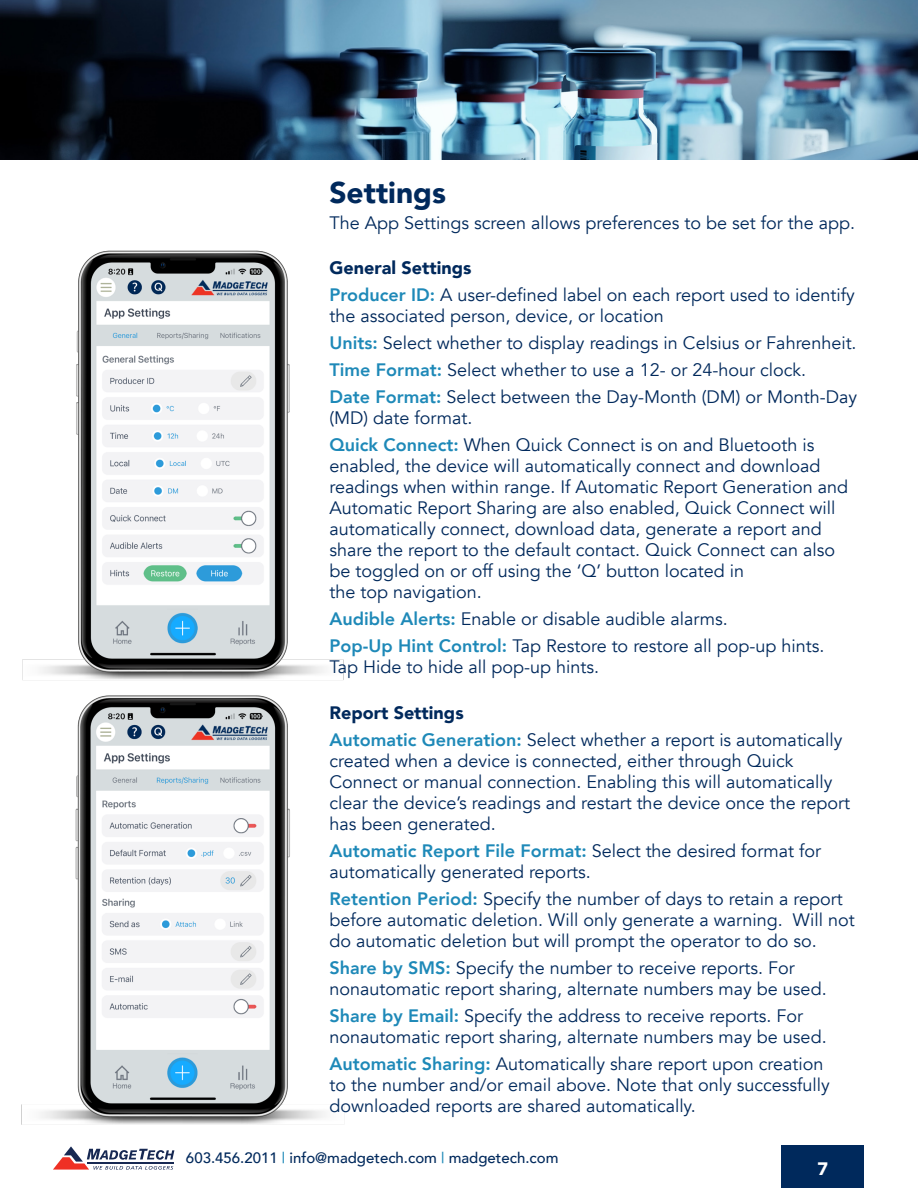
<style>
.page{position:relative;width:918px;height:1188px;background:#fff}
.page>*{position:absolute;margin:0;border:0;box-sizing:border-box;transform-origin:0 0}
.t1{font:900 30px "Avenir";color:#00295c}
.t2{font:18px/21px "Avenir";color:#00295c}
.t3{font:900 18px "Avenir";color:#00295c}
.t4{font:900 18px "Avenir";color:#fff}
.t5{font:500 15px "Avenir";color:#00295c}
.s1{font-weight:800;color:#1e89b8}
.s2{color:#1e89b8}
</style>
<div class="page">
<div style="left:782px;top:1145px;width:82px;height:43px;background:#00295c"></div>
<svg style="left:53px;top:1151px;width:121px;height:19px"></svg>
<hr style="left:87px;top:1162px;width:87px;height:1px;background:#172953">
<img style="left:0;top:0;width:918px;height:160px">
<img style="left:22px;top:250px;width:322px;height:419px">
<img style="left:21px;top:669px;width:323px;height:482px">
<p class="t1" style="left:329px;top:167px;width:118px">Settings</p>
<p class="t2" style="left:329px;top:212px;width:527px">The App Settings screen allows preferences to be set for the app.</p>
<p class="t3" style="left:329px;top:252px;width:144px">General Settings</p>
<p class="t2" style="left:329px;top:284px;width:527px"><span class="s1">Producer ID:</span> A user-defined label on each report used to identify the associated person, device, or location</p>
<p class="t2" style="left:329px;top:332px;width:529px"><span class="s1">Units:</span> Select whether to display readings in Celsius or Fahrenheit.</p>
<p class="t2" style="left:329px;top:359px;width:478px"><span class="s1">Time Format:</span> Select whether to use a 12- or 24-hour clock.</p>
<p class="t2" style="left:329px;top:386px;width:529px"><span class="s1">Date Format:</span> Select between the Day-Month (DM) or Month-Day (MD) date format.</p>
<p class="t2" style="left:329px;top:434px;width:520px"><span class="s1">Quick Connect:</span> When Quick Connect is on and Bluetooth is enabled, the device will automatically connect and download readings when within range. If Automatic Report Generation and Automatic Report Sharing are also enabled, Quick Connect will automatically connect, download data, generate a report and share the report to the default contact. Quick Connect can also</p>
<p class="t2" style="left:329px;top:560px;width:416px">be toggled on or off using the ‘Q’ button located in</p>
<p class="t2" style="left:329px;top:581px;width:154px">the top navigation.</p>
<p class="t2" style="left:329px;top:608px;width:400px"><span class="s1">Audible Alerts:</span> Enable or disable audible alarms.</p>
<p class="t2" style="left:329px;top:635px;width:497px"><span class="s1">Pop-Up Hint Control:</span> Tap Restore to restore all pop-up hints.</p>
<p class="t2" style="left:329px;top:656px;width:271px">Tap Hide to hide all pop-up hints.</p>
<p class="t3" style="left:329px;top:697px;width:136px">Report Settings</p>
<p class="t2" style="left:329px;top:729px;width:522px"><span class="s1">Automatic Generation:</span> Select whether a report is automatically created when a device is connected, either through Quick Connect or manual connection. Enabling this will automatically clear the device’s readings and restart the device once the report has been generated.</p>
<p class="t2" style="left:329px;top:840px;width:493px"><span class="s1">Automatic Report File Format:</span> Select the desired format for automatically generated reports.</p>
<p class="t2" style="left:329px;top:888px;width:527px"><span class="s1">Retention Period:</span> Specify the number of days to retain a report before automatic deletion. Will only generate a warning. Will not do automatic deletion but will prompt the operator to do so.</p>
<p class="t2" style="left:329px;top:957px;width:499px"><span class="s1">Share by SMS:</span> Specify the number to receive reports. For nonautomatic report sharing, alternate numbers may be used.</p>
<p class="t2" style="left:329px;top:1005px;width:499px"><span class="s1">Share by Email:</span> Specify the address to receive reports. For nonautomatic report sharing, alternate numbers may be used.</p>
<p class="t2" style="left:329px;top:1053px;width:502px"><span class="s1">Automatic Sharing:</span> Automatically share report upon creation to the number and/or email above. Note that only successfully downloaded reports are shared automatically.</p>
<p class="t5" style="left:186px;top:1145px;width:374px">603.456.2011 <span class="s2">|</span> info@madgetech.com <span class="s2">|</span> madgetech.com</p>
<p class="t4" style="left:818px;top:1153px;width:12px">7</p>
</div>
